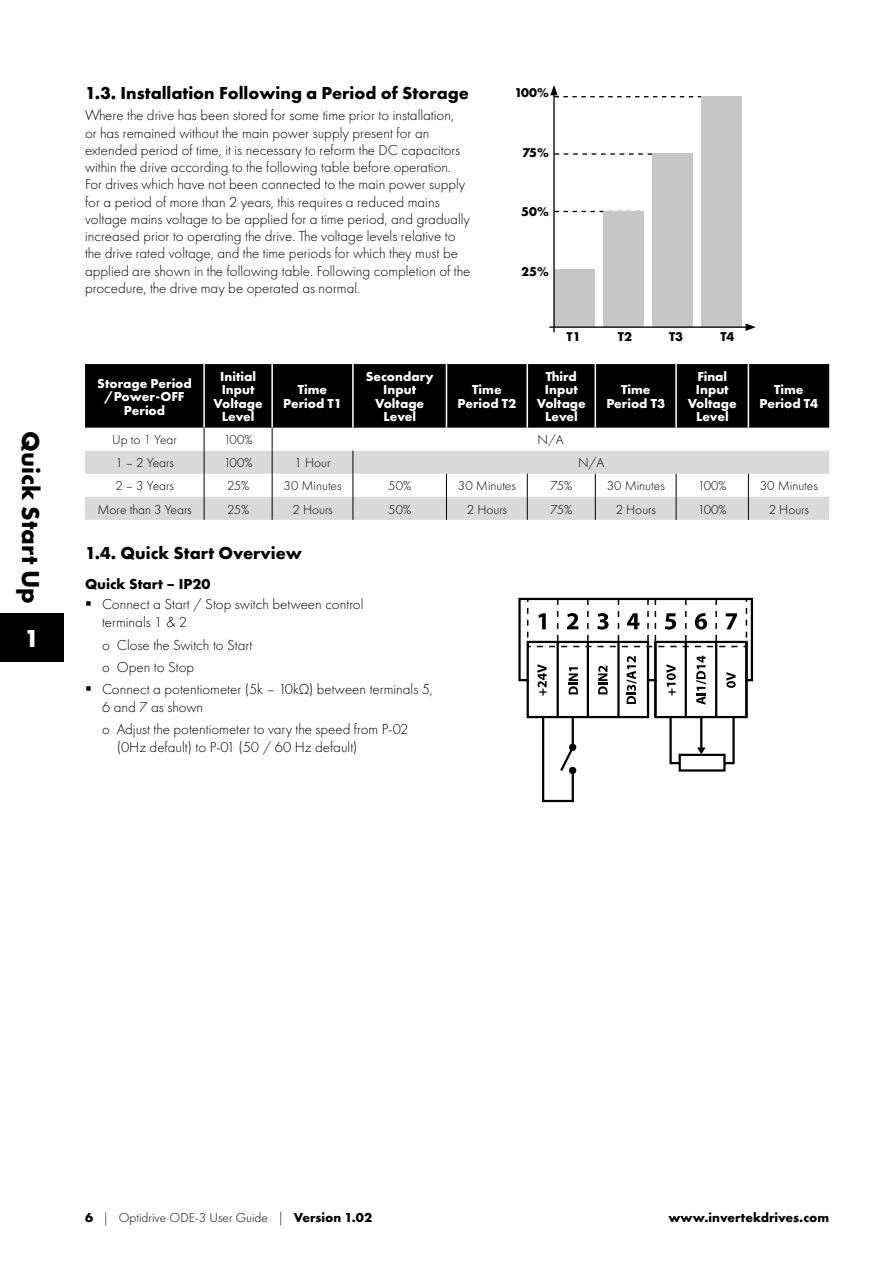
<style>
.page{position:relative;width:893px;height:1263px;background:#fff}
.page>*{position:absolute;margin:0;border:0;box-sizing:border-box;transform-origin:0 0}
.t1{font:700 25.5px "Futura PT";color:#000}
.t2{font:700 25.5px "Futura PT";color:#fff}
.t3{font:700 18px "Futura PT";color:#000}
.t4{font:300 15px/17.2px "Futura PT";color:#000}
.t5{font:700 15px "Futura PT";color:#000}
.t6{font:300 13.5px "Futura PT";color:#000}
.t7{font:700 13.5px/13.5px "Futura PT";color:#fff;text-align:center}
.t8{font:700 13.5px "Futura PT";color:#000}
.t9{font:700 13.2px "Futura PT";color:#000}
.s1{font-weight:700}
</style>
<div class="page">
<svg style="left:555px;top:153px;width:97px;height:2px"></svg>
<svg style="left:555px;top:211px;width:49px;height:1px"></svg>
<div style="left:554px;top:269px;width:41px;height:58px;background:#c6c6c6"></div>
<div style="left:604px;top:211px;width:40px;height:116px;background:#c6c6c6"></div>
<div style="left:653px;top:153px;width:40px;height:174px;background:#c6c6c6"></div>
<div style="left:702px;top:96px;width:40px;height:231px;background:#c6c6c6"></div>
<hr style="left:553px;top:93px;width:2px;height:239px;background:#000">
<svg style="left:550px;top:85px;width:152px;height:12px"></svg>
<hr style="left:549px;top:326px;width:199px;height:2px;background:#000">
<svg style="left:745px;top:323px;width:11px;height:8px"></svg>
<div style="left:85px;top:364px;width:744px;height:64px;background:#000"></div>
<svg style="left:85px;top:451px;width:744px;height:69px;fill:#dadada"></svg>
<hr style="left:203px;top:364px;width:2px;height:64px;background:#fff">
<hr style="left:271px;top:364px;width:2px;height:64px;background:#fff">
<hr style="left:352px;top:364px;width:2px;height:64px;background:#fff">
<hr style="left:446px;top:364px;width:1px;height:64px;background:#fff">
<hr style="left:526px;top:364px;width:2px;height:64px;background:#fff">
<hr style="left:595px;top:364px;width:1px;height:64px;background:#fff">
<hr style="left:675px;top:364px;width:2px;height:64px;background:#fff">
<hr style="left:748px;top:364px;width:1px;height:64px;background:#fff">
<svg style="left:204px;top:428px;width:1px;height:92px"></svg>
<svg style="left:272px;top:428px;width:1px;height:92px"></svg>
<svg style="left:353px;top:451px;width:1px;height:69px"></svg>
<svg style="left:446px;top:474px;width:1px;height:46px"></svg>
<svg style="left:527px;top:474px;width:1px;height:46px"></svg>
<svg style="left:595px;top:474px;width:1px;height:46px"></svg>
<svg style="left:676px;top:474px;width:1px;height:46px"></svg>
<svg style="left:748px;top:474px;width:1px;height:46px"></svg>
<svg style="left:518px;top:598px;width:235px;height:204px"></svg>
<div style="left:569px;top:744px;width:7px;height:7px;background:#020203;border-radius:50%"></div>
<div style="left:569px;top:767px;width:7px;height:7px;background:#020203;border-radius:50%"></div>
<hr style="left:700px;top:717px;width:2px;height:34px;background:#000">
<div style="left:0;top:613px;width:64px;height:48px;background:#000"></div>
<h1 class="t1" style="left:47px;top:431px;width:174px;rotate:90deg">Quick Start Up</h1>
<h1 class="t2" style="left:24px;top:622px;width:17px">1</h1>
<p class="t3" style="left:85px;top:81px;width:385px">1.3. Installation Following a Period of Storage</p>
<p class="t4" style="left:85px;top:107px;width:387px">Where the drive has been stored for some time prior to installation,<br>or has remained without the main power supply present for an extended period of time, it is necessary to reform the DC capacitors within the drive according to the following table before operation.<br>For drives which have not been connected to the main power supply for a period of more than 2 years, this requires a reduced mains voltage mains voltage to be applied for a time period, and gradually increased prior to operating the drive. The voltage levels relative to the drive rated voltage, and the time periods for which they must be applied are shown in the following table. Following completion of the procedure, the drive may be operated as normal.</p>
<p class="t9" style="left:514px;top:85px;width:36px">100%</p>
<p class="t9" style="left:522px;top:144px;width:28px">75%</p>
<p class="t9" style="left:521px;top:203px;width:29px">50%</p>
<p class="t9" style="left:521px;top:263px;width:29px">25%</p>
<p class="t9" style="left:567px;top:328px;width:16px">T1</p>
<p class="t9" style="left:618px;top:328px;width:16px">T2</p>
<p class="t9" style="left:669px;top:328px;width:16px">T3</p>
<p class="t9" style="left:720px;top:328px;width:16px">T4</p>
<p class="t7" style="left:97px;top:376px;width:96px">Storage Period /Power-OFF<br>Period</p>
<p class="t7" style="left:214px;top:369px;width:51px">Initial<br>Input<br>Voltage<br>Level</p>
<p class="t7" style="left:283px;top:383px;width:60px">Time<br>Period T1</p>
<p class="t7" style="left:366px;top:369px;width:69px">Secondary<br>Input<br>Voltage<br>Level</p>
<p class="t7" style="left:457px;top:383px;width:60px">Time<br>Period T2</p>
<p class="t7" style="left:537px;top:369px;width:51px">Third<br>Input<br>Voltage<br>Level</p>
<p class="t7" style="left:606px;top:383px;width:60px">Time<br>Period T3</p>
<p class="t7" style="left:688px;top:369px;width:51px">Final<br>Input<br>Voltage<br>Level</p>
<p class="t7" style="left:759px;top:383px;width:60px">Time<br>Period T4</p>
<p class="t6" style="left:112px;top:432px;width:66px">Up to 1 Year</p>
<p class="t6" style="left:224px;top:432px;width:30px">100%</p>
<p class="t6" style="left:538px;top:432px;width:28px">N/A</p>
<p class="t6" style="left:115px;top:455px;width:60px">1 – 2 Years</p>
<p class="t6" style="left:224px;top:455px;width:30px">100%</p>
<p class="t6" style="left:295px;top:455px;width:38px">1 Hour</p>
<p class="t6" style="left:578px;top:455px;width:28px">N/A</p>
<p class="t6" style="left:115px;top:478px;width:60px">2 – 3 Years</p>
<p class="t6" style="left:227px;top:478px;width:24px">25%</p>
<p class="t6" style="left:284px;top:478px;width:60px">30 Minutes</p>
<p class="t6" style="left:388px;top:478px;width:25px">50%</p>
<p class="t6" style="left:458px;top:478px;width:60px">30 Minutes</p>
<p class="t6" style="left:550px;top:478px;width:23px">75%</p>
<p class="t6" style="left:607px;top:478px;width:60px">30 Minutes</p>
<p class="t6" style="left:698px;top:478px;width:30px">100%</p>
<p class="t6" style="left:760px;top:478px;width:60px">30 Minutes</p>
<p class="t6" style="left:97px;top:501px;width:96px">More than 3 Years</p>
<p class="t6" style="left:227px;top:501px;width:24px">25%</p>
<p class="t6" style="left:292px;top:501px;width:42px">2 Hours</p>
<p class="t6" style="left:388px;top:501px;width:25px">50%</p>
<p class="t6" style="left:467px;top:501px;width:42px">2 Hours</p>
<p class="t6" style="left:550px;top:501px;width:23px">75%</p>
<p class="t6" style="left:616px;top:501px;width:42px">2 Hours</p>
<p class="t6" style="left:698px;top:501px;width:30px">100%</p>
<p class="t6" style="left:769px;top:501px;width:42px">2 Hours</p>
<p class="t3" style="left:85px;top:541px;width:219px">1.4. Quick Start Overview</p>
<p class="t5" style="left:85px;top:575px;width:127px">Quick Start – IP20</p>
<p class="t4" style="left:102px;top:595px;width:263px;line-height:18px;text-indent:-17px">▪ Connect a Start / Stop switch between control terminals 1 &amp; 2</p>
<p class="t4" style="left:102px;top:634px;width:152px;line-height:22.2px">o Close the Switch to Start o Open to Stop</p>
<p class="t4" style="left:102px;top:680px;width:332px;line-height:18px;text-indent:-17px">▪ Connect a potentiometer (5k – 10kΩ) between terminals 5,<br>6 and 7 as shown</p>
<p class="t4" style="left:117px;top:720px;width:293px;line-height:18px;text-indent:-15px">o Adjust the potentiometer to vary the speed from P-02 (0Hz default) to P-01 (50 / 60 Hz default)</p>
<p class="t6" style="left:85px;top:1210px;width:289px"><span class="s1">6</span> | Optidrive ODE-3 User Guide | <span class="s1">Version 1.02</span></p>
<p class="t8" style="left:668px;top:1209px;width:162px">www.invertekdrives.com</p>
</div>
